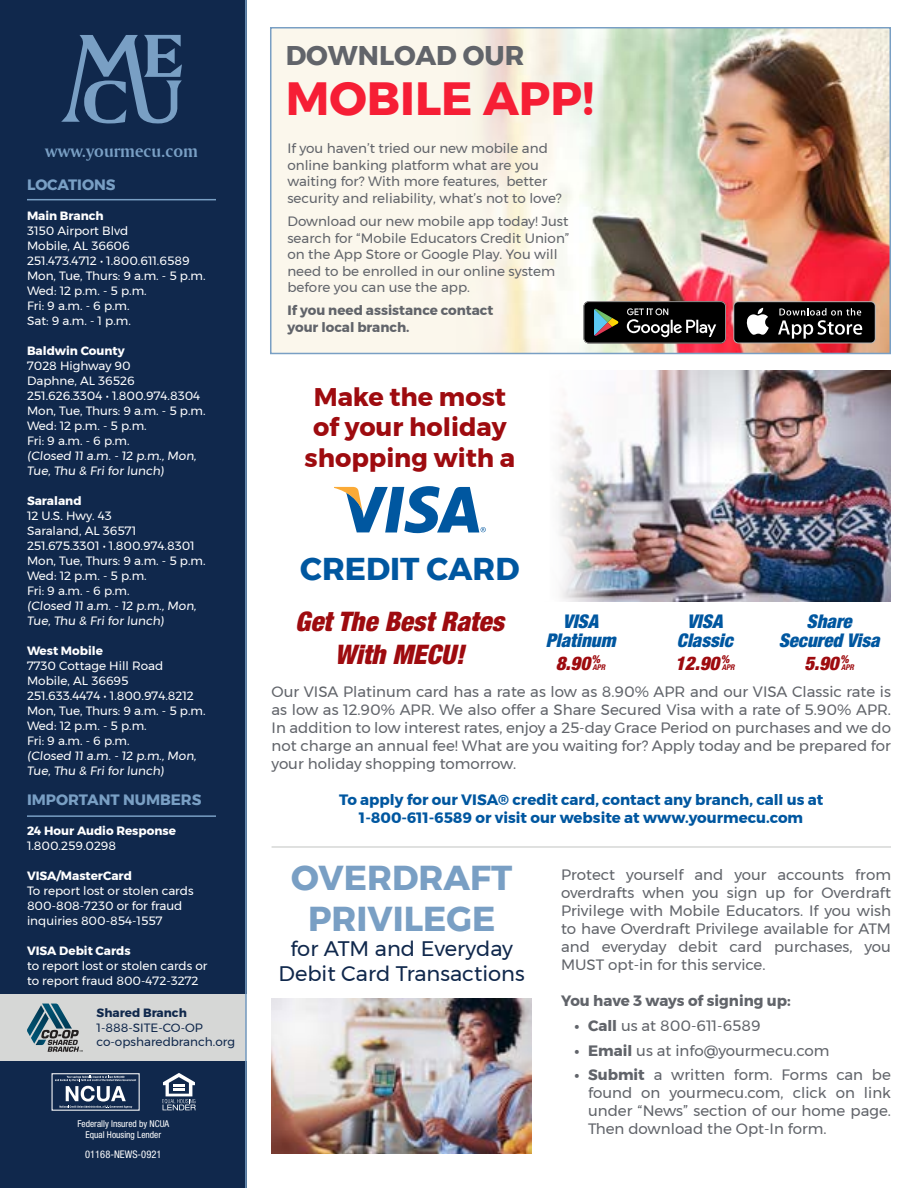
<style>
.page{position:relative;width:918px;height:1188px;background:#fff}
.page>*{position:absolute;margin:0;border:0;box-sizing:border-box;transform-origin:0 0}
.t1{font:700 46.5px "Montserrat";color:#f61e35}
.t2{font:700 34.5px/41.4px "Montserrat";color:#799fc4;text-align:center}
.t3{font:700 31.5px "Montserrat";color:#0057a0}
.t4{font:italic 900 condensed 27px/33px "Helvetica Neue LT Std";color:#9e0b0f;text-align:center}
.t5{font:700 27px "Montserrat";color:#61646a}
.t6{font:700 25.5px/30.6px "Montserrat";color:#9e0b0f;text-align:center}
.t7{font:21px/25.2px "Montserrat";color:#10284c;text-align:center}
.t8{font:italic 900 condensed 18.9px/18.9px "Helvetica Neue LT Std";color:#0057a0;text-align:center}
.t9{font:italic 900 condensed 18.9px "Helvetica Neue LT Std";color:#9e0b0f}
.t10{font:18px "Amerigo BT Bold A";color:#799fc4}
.t11{font:15px/18px "Montserrat";color:#61646a;text-align:justify}
.t12{font:700 15px/18px "Montserrat";color:#0057a0;text-align:center}
.t13{font:700 15px "Montserrat";color:#799fc4}
.t14{font:700 15px "Montserrat";color:#61646a}
.t15{font:13.5px/16.5px "Montserrat";color:#61646a}
.t16{font:700 13.5px/16.5px "Montserrat";color:#61646a}
.t17{font:12px/15px "Montserrat";color:#fff}
.t18{font:700 12px "Montserrat";color:#fff}
.t19{font:12px/14.4px "Montserrat";color:#10284c}
.t20{font:700 12px "Montserrat";color:#10284c}
.t21{font:condensed 10.5px "Helvetica Neue LT Std";color:#fff}
.t22{font:condensed 9.45px/11.2px "Helvetica Neue LT Std";color:#fff;text-align:center}
.t23{font:italic 700 condensed 7.8px "Helvetica Neue LT Std";color:#9e0b0f}
.s1{font-weight:700}
</style>
<div class="page">
<div style="left:0;top:0;width:247px;height:1188px;background:#10284c"></div>
<svg style="left:61px;top:35px;width:121px;height:89px"></svg>
<svg style="left:162px;top:1073px;width:34px;height:37px"></svg>
<div style="left:52px;top:1073px;width:88px;height:38px;border:1px solid #fff"></div>
<svg style="left:55px;top:1076px;width:81px;height:32px"></svg>
<div style="left:0;top:994px;width:247px;height:67px;background:#d6d7d6"></div>
<svg style="left:27px;top:1004px;width:56px;height:48px"></svg>
<hr style="left:245px;top:0;width:2px;height:1188px;background:#799fc4">
<hr style="left:27px;top:199px;width:189px;height:1px;background:#799fc4">
<hr style="left:27px;top:815px;width:189px;height:2px;background:#799fc4">
<div style="left:271px;top:28px;width:619px;height:325px;background:#fbf7ec"></div>
<img style="left:483px;top:30px;width:405px;height:321px">
<div style="left:270px;top:27px;width:621px;height:327px;border:2px solid #799fc4"></div>
<svg style="left:733px;top:301px;width:143px;height:42px"></svg>
<div style="left:734px;top:302px;width:141px;height:41px;background:#000;border-radius:4px"></div>
<svg style="left:746px;top:308px;width:23px;height:27px"></svg>
<svg style="left:778px;top:308px;width:84px;height:31px"></svg>
<svg style="left:584px;top:301px;width:142px;height:42px;background:#272928"></svg>
<hr style="left:272px;top:846px;width:619px;height:2px;background:#d6d7d6">
<img style="left:272px;top:999px;width:260px;height:155px">
<svg style="left:334px;top:486px;width:152px;height:47px"></svg>
<img style="left:559px;top:370px;width:332px;height:232px">
<h3 class="t10" style="left:45px;top:140px;width:154px">www.yourmecu.com</h3>
<p class="t13" style="left:27px;top:172px;width:90px">LOCATIONS</p>
<p class="t18" style="left:27px;top:206px;width:78px">Main Branch</p>
<p class="t17" style="left:27px;top:223px;width:180px">3150 Airport Blvd<br>Mobile, AL 36606<br>251.473.4712 • 1.800.611.6589<br>Mon, Tue, Thurs: 9 a.m. - 5 p.m.<br>Wed: 12 p.m. - 5 p.m.<br>Fri: 9 a.m. - 6 p.m.<br>Sat: 9 a.m. - 1 p.m.</p>
<p class="t18" style="left:27px;top:341px;width:99px">Baldwin County</p>
<p class="t17" style="left:27px;top:358px;width:180px">7028 Highway 90<br>Daphne, AL 36526<br>251.626.3304 • 1.800.974.8304<br>Mon, Tue, Thurs: 9 a.m. - 5 p.m.<br>Wed: 12 p.m. - 5 p.m.<br>Fri: 9 a.m. - 6 p.m.<br>(Closed 11 a.m. - 12 p.m., Mon,<br>Tue, Thu &amp; Fri for lunch)</p>
<p class="t18" style="left:27px;top:491px;width:56px">Saraland</p>
<p class="t17" style="left:27px;top:508px;width:180px">12 U.S. Hwy. 43<br>Saraland, AL 36571<br>251.675.3301 • 1.800.974.8301<br>Mon, Tue, Thurs: 9 a.m. - 5 p.m.<br>Wed: 12 p.m. - 5 p.m.<br>Fri: 9 a.m. - 6 p.m.<br>(Closed 11 a.m. - 12 p.m., Mon,<br>Tue, Thu &amp; Fri for lunch)</p>
<p class="t18" style="left:27px;top:641px;width:77px">West Mobile</p>
<p class="t17" style="left:27px;top:658px;width:180px">7730 Cottage Hill Road<br>Mobile, AL 36695<br>251.633.4474 • 1.800.974.8212<br>Mon, Tue, Thurs: 9 a.m. - 5 p.m.<br>Wed: 12 p.m. - 5 p.m.<br>Fri: 9 a.m. - 6 p.m.<br>(Closed 11 a.m. - 12 p.m., Mon,<br>Tue, Thu &amp; Fri for lunch)</p>
<p class="t13" style="left:27px;top:787px;width:176px">IMPORTANT NUMBERS</p>
<p class="t18" style="left:27px;top:821px;width:150px">24 Hour Audio Response</p>
<p class="t17" style="left:27px;top:838px;width:91px">1.800.259.0298</p>
<p class="t18" style="left:27px;top:866px;width:106px">VISA/MasterCard</p>
<p class="t17" style="left:27px;top:883px;width:168px">To report lost or stolen cards<br>800-808-7230 or for fraud inquiries 800-854-1557</p>
<p class="t18" style="left:27px;top:941px;width:105px">VISA Debit Cards</p>
<p class="t17" style="left:27px;top:958px;width:182px">to report lost or stolen cards or to report fraud 800-472-3272</p>
<p class="t20" style="left:97px;top:1004px;width:92px">Shared Branch</p>
<p class="t19" style="left:97px;top:1020px;width:140px">1-888-SITE-CO-OP co-opsharedbranch.org</p>
<p class="t22" style="left:78px;top:1118px;width:93px">Federally Insured by NCUA<br>Equal Housing Lender</p>
<p class="t21" style="left:85px;top:1149px;width:78px">01168-NEWS-0921</p>
<h3 class="t5" style="left:286px;top:34px;width:240px">DOWNLOAD OUR</h3>
<h1 class="t1" style="left:286px;top:61px;width:310px">MOBILE APP!</h1>
<p class="t15" style="left:287px;top:140px;width:276px">If you haven’t tried our new mobile and online banking platform what are you waiting for? With more features, better security and reliability, what’s not to love?</p>
<p class="t15" style="left:287px;top:213px;width:284px">Download our new mobile app today! Just search for “Mobile Educators Credit Union” on the App Store or Google Play. You will need to be enrolled in our online system before you can use the app.</p>
<p class="t16" style="left:287px;top:302px;width:208px">If you need assistance contact your local branch.</p>
<h3 class="t6" style="left:305px;top:382px;width:212px">Make the most of your holiday shopping with a</h3>
<h3 class="t3" style="left:300px;top:544px;width:221px">CREDIT CARD</h3>
<h3 class="t4" style="left:295px;top:605px;width:210px">Get The Best Rates<br>With MECU!</h3>
<h3 class="t8" style="left:546px;top:612px;width:71px">VISA<br>Platinum</h3>
<h3 class="t9" style="left:556px;top:651px;width:46px">8.90<sup>%</sup></h3>
<p class="t23" style="left:593px;top:663px;width:14px">APR</p>
<h3 class="t8" style="left:677px;top:612px;width:57px">VISA<br>Classic</h3>
<h3 class="t9" style="left:675px;top:651px;width:56px">12.90<sup>%</sup></h3>
<p class="t23" style="left:722px;top:663px;width:14px">APR</p>
<h3 class="t8" style="left:779px;top:612px;width:102px">Share<br>Secured Visa</h3>
<h3 class="t9" style="left:804px;top:651px;width:46px">5.90<sup>%</sup></h3>
<p class="t23" style="left:841px;top:663px;width:14px">APR</p>
<p class="t11" style="left:272px;top:683px;width:621px">Our VISA Platinum card has a rate as low as 8.90% APR and our VISA Classic rate is as low as 12.90% APR. We also offer a Share Secured Visa with a rate of 5.90% APR.<br>In addition to low interest rates, enjoy a 25-day Grace Period on purchases and we do not charge an annual fee! What are you waiting for? Apply today and be prepared for your holiday shopping tomorrow.</p>
<p class="t12" style="left:339px;top:791px;width:486px">To apply for our VISA® credit card, contact any branch, call us at<br>1-800-611-6589 or visit our website at www.yourmecu.com</p>
<h2 class="t2" style="left:291px;top:857px;width:223px">OVERDRAFT<br>PRIVILEGE</h2>
<h3 class="t7" style="left:279px;top:936px;width:248px">for ATM and Everyday<br>Debit Card Transactions</h3>
<p class="t11" style="left:561px;top:866px;width:331px">Protect yourself and your accounts from overdrafts when you sign up for Overdraft Privilege with Mobile Educators. If you wish to have Overdraft Privilege available for ATM and everyday debit card purchases, you MUST opt-in for this service.</p>
<p class="t14" style="left:561px;top:989px;width:231px">You have 3 ways of signing up:</p>
<p class="t11" style="left:575px;top:1016px;width:187px"><span class="s1">• Call</span> us at 800-611-6589</p>
<p class="t11" style="left:575px;top:1041px;width:256px"><span class="s1">• Email</span> us at info@yourmecu.com</p>
<p class="t11" style="left:588px;top:1066px;width:304px;text-indent:-14px"><span class="s1">• Submit</span> a written form. Forms can be found on yourmecu.com, click on link under “News” section of our home page.<br>Then download the Opt-In form.</p>
</div>
